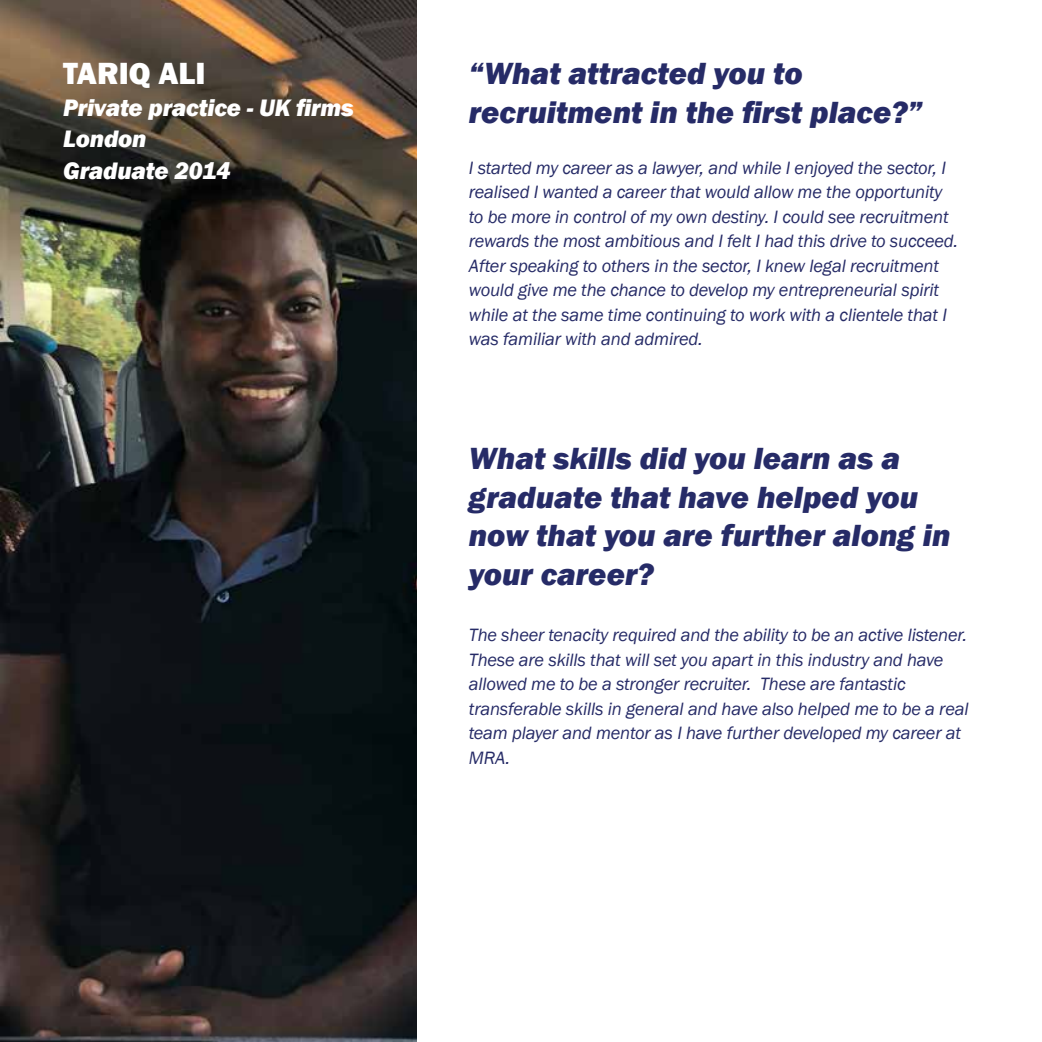
<style>
.page{position:relative;width:1042px;height:1042px;background:#fff}
.page>*{position:absolute;margin:0;border:0;box-sizing:border-box;transform-origin:0 0}
.t1{font:italic 800 31.5px/38.5px "Franklin Gothic";color:#262b67}
.t2{font:800 31.5px "Franklin Gothic";color:#fff}
.t3{font:italic 800 24.5px/31.5px "Franklin Gothic";letter-spacing:-.01em;color:#fff}
.t4{font:italic 18.38px/24.5px "Franklin Gothic";letter-spacing:-.01em;color:#262b67}
</style>
<div class="page">
<img style="left:0;top:0;width:417px;height:1042px">
<h1 class="t2" style="left:63px;top:53px;width:144px">TARIQ ALI</h1>
<h2 class="t3" style="left:63px;top:92px;width:292px">Private practice - UK firms<br>London<br>Graduate 2014</h2>
<h1 class="t1" style="left:469px;top:54px;width:455px">“What attracted you to recruitment in the first place?”</h1>
<p class="t4" style="left:469px;top:156px;width:491px">I started my career as a lawyer, and while I enjoyed the sector, I realised I wanted a career that would allow me the opportunity to be more in control of my own destiny. I could see recruitment rewards the most ambitious and I felt I had this drive to succeed.<br>After speaking to others in the sector, I knew legal recruitment would give me the chance to develop my entrepreneurial spirit while at the same time continuing to work with a clientele that I was familiar with and admired.</p>
<h1 class="t1" style="left:469px;top:439px;width:483px">What skills did you learn as a graduate that have helped you now that you are further along in your career?</h1>
<p class="t4" style="left:469px;top:623px;width:501px">The sheer tenacity required and the ability to be an active listener.<br>These are skills that will set you apart in this industry and have allowed me to be a stronger recruiter. These are fantastic transferable skills in general and have also helped me to be a real team player and mentor as I have further developed my career at MRA.</p>
</div>
